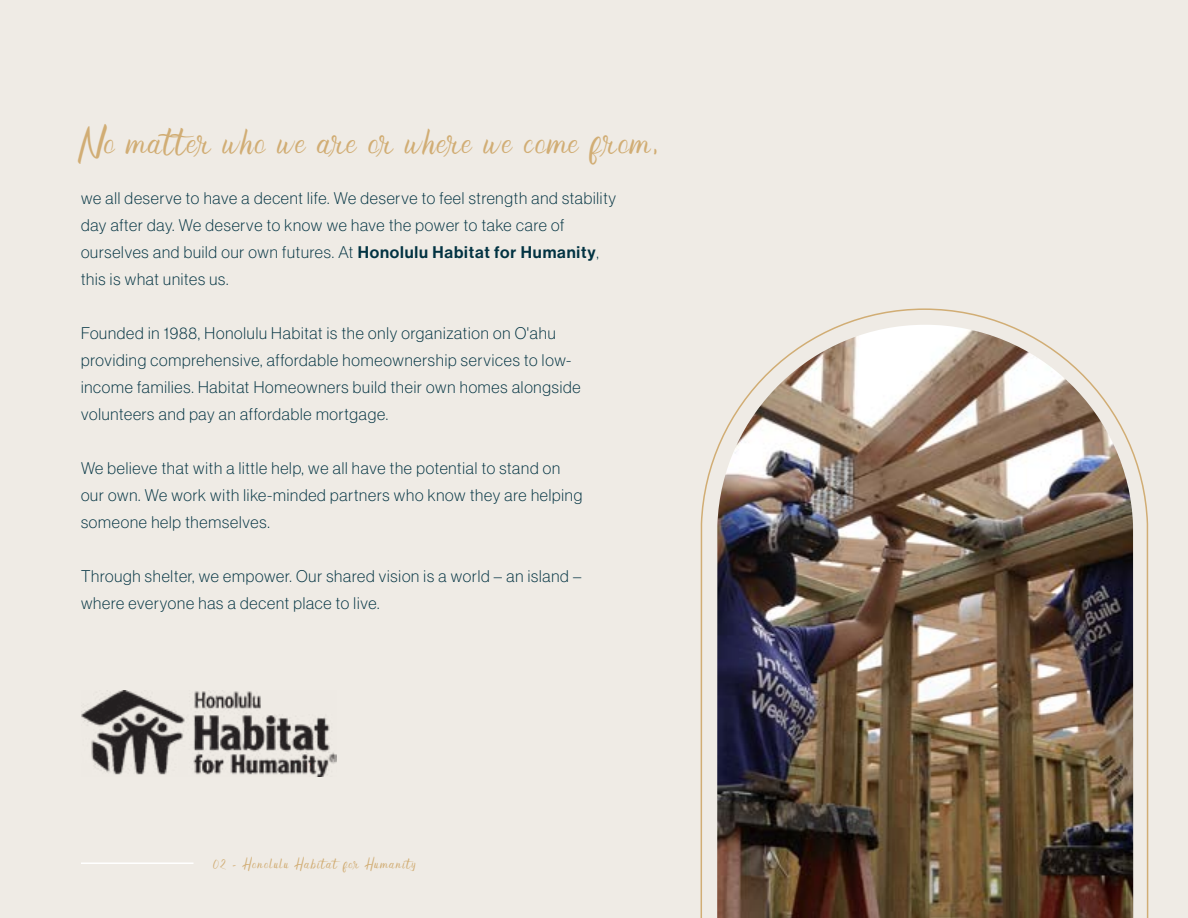
<style>
.page{position:relative;width:1188px;height:918px;background:#efebe5}
.page>*{position:absolute;margin:0;border:0;box-sizing:border-box;transform-origin:0 0}
.t1{font:39px "Jeqez";letter-spacing:.05em;color:#d1ad74}
.t2{font:16.5px/27px "N Haas Grotesk DS Pro 35 X Lt";letter-spacing:.05em;color:#023342}
.t3{font:15px "Jeqez";letter-spacing:.1em;color:#d1ad74}
.s1{font-family:"N Haas Grotesk DS Pro 65 Md"}
</style>
<div class="page">
<img style="left:81px;top:691px;width:255px;height:85px">
<hr style="left:81px;top:862px;width:113px;height:2px;background:#fff">
<svg style="left:700px;top:308px;width:449px;height:610px"></svg>
<img style="left:717px;top:325px;width:416px;height:593px">
<h1 class="t1" style="left:81px;top:117px;width:579px">No matter who we are or where we come from,</h1>
<p class="t2" style="left:81px;top:185px;width:537px">we all deserve to have a decent life. We deserve to feel strength and stability day after day. We deserve to know we have the power to take care of ourselves and build our own futures. At <span class="s1">Honolulu Habitat for Humanity</span>, this is what unites us.</p>
<p class="t2" style="left:81px;top:320px;width:501px">Founded in 1988, Honolulu Habitat is the only organization on O'ahu providing comprehensive, affordable homeownership services to low&shy;income families. Habitat Homeowners build their own homes alongside volunteers and pay an affordable mortgage.</p>
<p class="t2" style="left:81px;top:455px;width:503px">We believe that with a little help, we all have the potential to stand on our own. We work with like-minded partners who know they are helping someone help themselves.</p>
<p class="t2" style="left:81px;top:563px;width:502px">Through shelter, we empower. Our shared vision is a world – an island – where everyone has a decent place to live.</p>
<p class="t3" style="left:213px;top:853px;width:204px">02 - Honolulu Habitat for Humanity</p>
</div>
